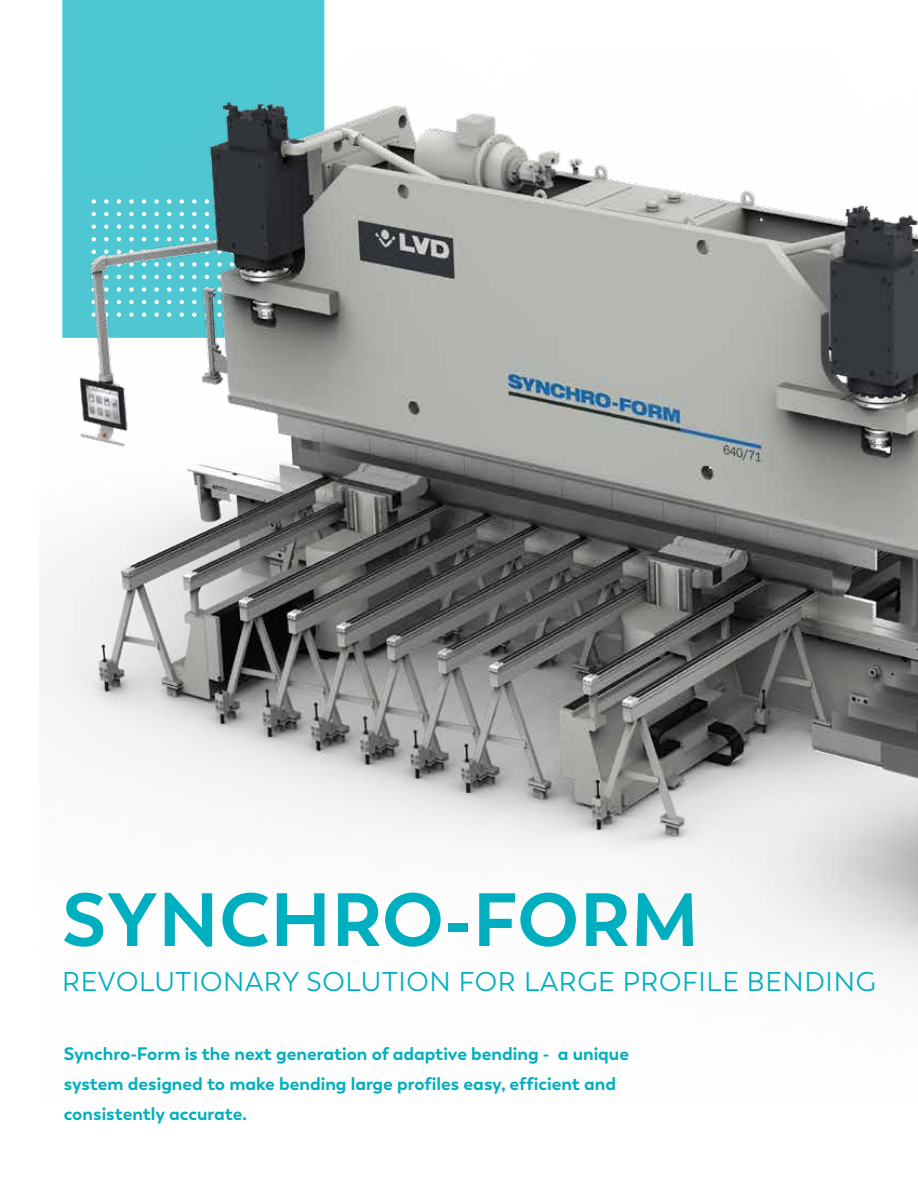
<style>
.page{position:relative;width:918px;height:1188px;background:#fff}
.page>*{position:absolute;margin:0;border:0;box-sizing:border-box;transform-origin:0 0}
.t1{font:700 75px "Trenda";letter-spacing:.01em;color:#00afbf}
.t2{font:27px "Trenda";letter-spacing:.025em;color:#00afbf}
.t3{font:700 18px/30px "Trenda";color:#00afbf}
</style>
<div class="page">
<div style="left:62px;top:0;width:262px;height:51px;background:#4dc7d2"></div>
<img style="left:40px;top:51px;width:878px;height:921px">
<h1 class="t1" style="left:62px;top:873px;width:638px">SYNCHRO-FORM</h1>
<h2 class="t2" style="left:62px;top:966px;width:815px">REVOLUTIONARY SOLUTION FOR LARGE PROFILE BENDING</h2>
<p class="t3" style="left:64px;top:1039px;width:567px">Synchro-Form is the next generation of adaptive bending - a unique system designed to make bending large profiles easy, efficient and consistently accurate.</p>
</div>
